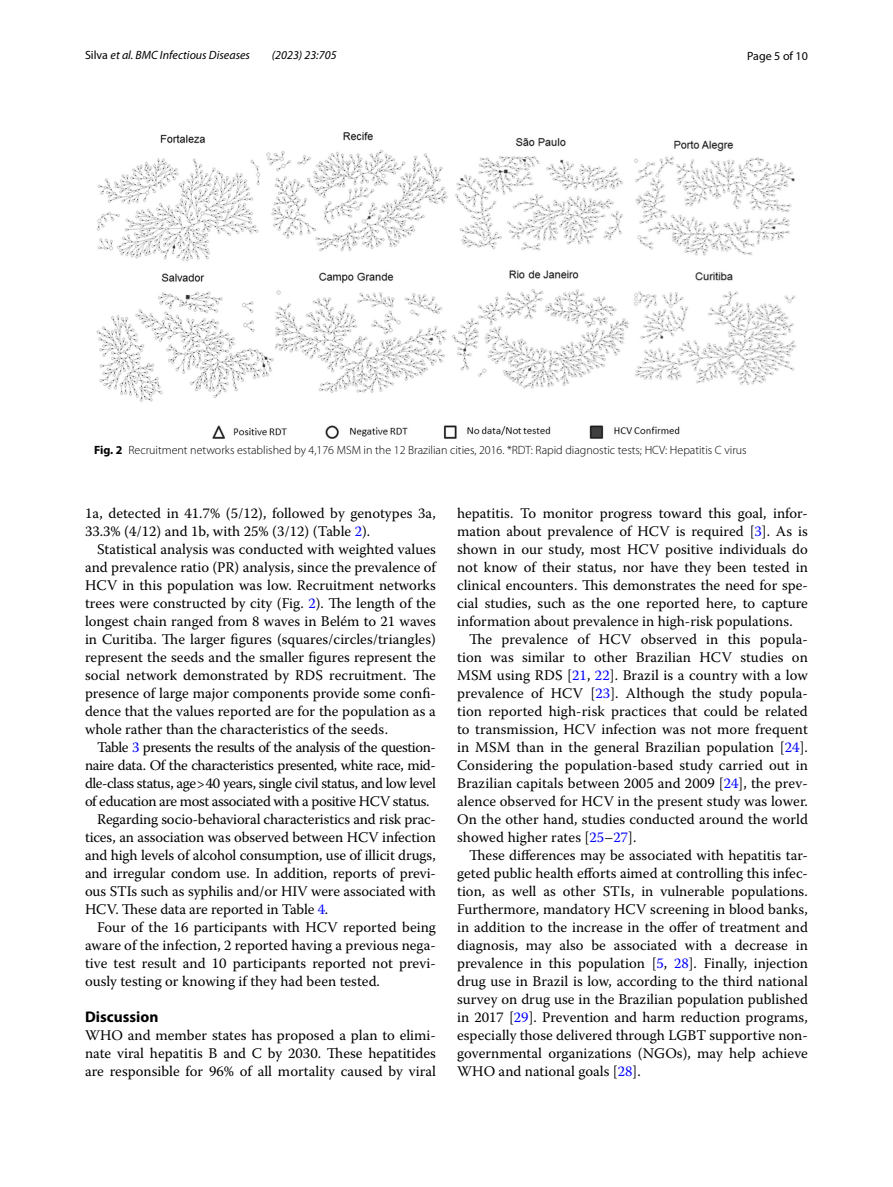
<style>
.page{position:relative;width:893px;height:1187px;background:#fff}
.page>*{position:absolute;margin:0;border:0;box-sizing:border-box;transform-origin:0 0}
.t1{font:700 15.45px "Myriad Pro";color:#000}
.t2{font:14.7px/18px "Warnock Pro";letter-spacing:-.005em;color:#000;text-align:justify}
.t3{font:14.7px "Warnock Pro";letter-spacing:-.03em;color:#000}
.t4{font:300 12px "Myriad Pro";color:#000}
.t5{font:italic 12px "Myriad Pro";color:#000}
.t6{font:12px "Myriad Pro";color:#000}
.s1{font-style:normal}
.s2{font-weight:700}
.s3{color:#00f}
</style>
<div class="page">
<img style="left:96px;top:133px;width:701px;height:305px">
<p class="t5" style="left:85px;top:48px;width:166px"><span class="s1">Silva</span> et al. BMC Infectious Diseases</p>
<p class="t5" style="left:272px;top:48px;width:66px">(2023) 23:705</p>
<p class="t6" style="left:747px;top:48px;width:62px">Page 5 of 10</p>
<p class="t4" style="left:94px;top:443px;width:654px"><span class="s2">Fig. 2</span> Recruitment networks established by 4,176 MSM in the 12 Brazilian cities, 2016. *RDT: Rapid diagnostic tests; HCV: Hepatitis C virus</p>
<p class="t2" style="left:85px;top:503px;width:352px">1a, detected in 41.7% (5/12), followed by genotypes 3a,<br>33.3% (4/12) and 1b, with 25% (3/12) (Table <span class="s3">2</span>).</p>
<p class="t2" style="left:85px;top:539px;width:352px;text-indent:12px">Statistical analysis was conducted with weighted values and prevalence ratio (PR) analysis, since the prevalence of HCV in this population was low. Recruitment networks trees were constructed by city (Fig. <span class="s3">2</span>). The length of the longest chain ranged from 8 waves in Belém to 21 waves in Curitiba. The larger figures (squares/circles/triangles) represent the seeds and the smaller figures represent the social network demonstrated by RDS recruitment. The presence of large major components provide some confi&shy;dence that the values reported are for the population as a whole rather than the characteristics of the seeds.</p>
<p class="t3" style="left:97px;top:738px;width:340px">Table <span class="s3">3</span> presents the results of the analysis of the question-</p>
<p class="t3" style="left:85px;top:756px;width:352px">naire data. Of the characteristics presented, white race, mid-</p>
<p class="t3" style="left:85px;top:774px;width:352px">dle-class status, age&gt;40 years, single civil status, and low level</p>
<p class="t3" style="left:85px;top:792px;width:346px">of education are most associated with a positive HCV status.</p>
<p class="t2" style="left:97px;top:809px;width:340px">Regarding socio-behavioral characteristics and risk prac-</p>
<p class="t2" style="left:85px;top:827px;width:352px">tices, an association was observed between HCV infection</p>
<p class="t2" style="left:85px;top:845px;width:352px">and high levels of alcohol consumption, use of illicit drugs,</p>
<p class="t2" style="left:85px;top:863px;width:352px">and irregular condom use. In addition, reports of previ-</p>
<p class="t2" style="left:85px;top:881px;width:352px">ous STIs such as syphilis and/or HIV were associated with</p>
<p class="t2" style="left:85px;top:899px;width:245px">HCV. These data are reported in Table <span class="s3">4</span>.</p>
<p class="t2" style="left:97px;top:917px;width:340px">Four of the 16 participants with HCV reported being</p>
<p class="t2" style="left:85px;top:935px;width:352px">aware of the infection, 2 reported having a previous nega-</p>
<p class="t2" style="left:85px;top:953px;width:352px">tive test result and 10 participants reported not previ-</p>
<p class="t2" style="left:85px;top:971px;width:296px">ously testing or knowing if they had been tested.</p>
<p class="t1" style="left:85px;top:1006px;width:75px">Discussion</p>
<p class="t2" style="left:85px;top:1025px;width:352px">WHO and member states has proposed a plan to elimi&shy;nate viral hepatitis B and C by 2030. These hepatitides are responsible for 96% of all mortality caused by viral</p>
<p class="t2" style="left:457px;top:503px;width:352px">hepatitis. To monitor progress toward this goal, infor&shy;mation about prevalence of HCV is required [<span class="s3">3</span>]. As is shown in our study, most HCV positive individuals do not know of their status, nor have they been tested in clinical encounters. This demonstrates the need for spe&shy;cial studies, such as the one reported here, to capture information about prevalence in high-risk populations.</p>
<p class="t2" style="left:457px;top:629px;width:352px;text-indent:12px">The prevalence of HCV observed in this popula&shy;tion was similar to other Brazilian HCV studies on MSM using RDS [<span class="s3">21</span>, <span class="s3">22</span>]. Brazil is a country with a low prevalence of HCV [<span class="s3">23</span>]. Although the study popula&shy;tion reported high-risk practices that could be related to transmission, HCV infection was not more frequent in MSM than in the general Brazilian population [<span class="s3">24</span>].<br>Considering the population-based study carried out in Brazilian capitals between 2005 and 2009 [<span class="s3">24</span>], the prev&shy;alence observed for HCV in the present study was lower.<br>On the other hand, studies conducted around the world showed higher rates [<span class="s3">25</span>–<span class="s3">27</span>].</p>
<p class="t2" style="left:457px;top:845px;width:352px;text-indent:12px">These differences may be associated with hepatitis tar&shy;geted public health efforts aimed at controlling this infec&shy;tion, as well as other STIs, in vulnerable populations.<br>Furthermore, mandatory HCV screening in blood banks, in addition to the increase in the offer of treatment and diagnosis, may also be associated with a decrease in prevalence in this population [<span class="s3">5</span>, <span class="s3">28</span>]. Finally, injection drug use in Brazil is low, according to the third national survey on drug use in the Brazilian population published in 2017 [<span class="s3">29</span>]. Prevention and harm reduction programs, especially those delivered through LGBT supportive non&shy;governmental organizations (NGOs), may help achieve WHO and national goals [<span class="s3">28</span>].</p>
</div>
